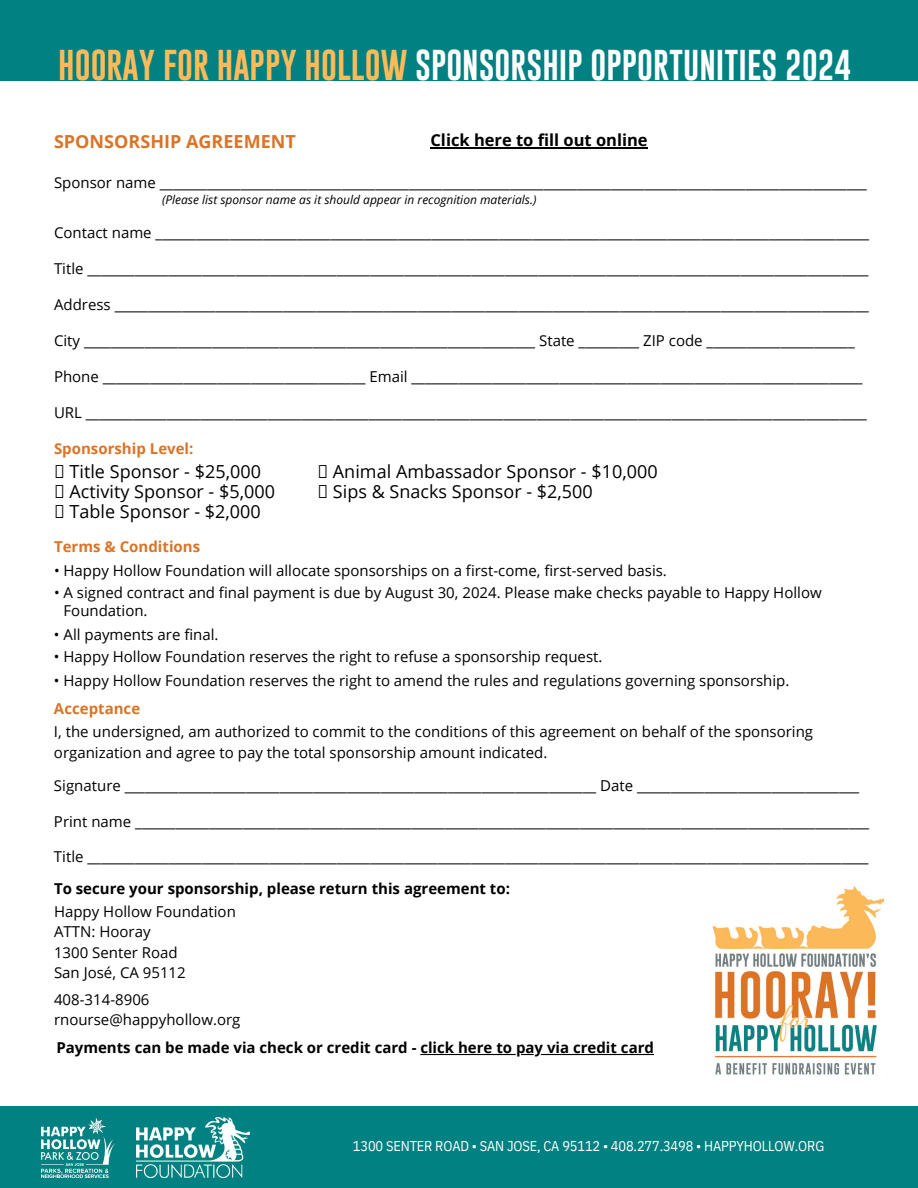
<style>
.page{position:relative;width:918px;height:1188px;background:#fff}
.page>*{position:absolute;margin:0;border:0;box-sizing:border-box;transform-origin:0 0}
.t1{font:31.5px "Gobold";color:#fff}
.t2{font:18px "Open Sans";color:#000}
.t3{font:700 18px "Open Sans";color:#da7427}
.t4{font:700 16.5px "Open Sans";color:#000}
.t5{font:15px/20.2px "Open Sans";color:#000}
.t6{font:700 15px "Open Sans";color:#000}
.t7{font:700 15px "Open Sans";color:#da7427}
.t8{font:14.25px "IBM Plex Sans Cond";letter-spacing:-.01em;color:#fff}
.t9{font:italic 12px "Open Sans";color:#000}
.s1{color:#fdba58}
.s2{font-style:inherit}
</style>
<div class="page">
<div style="left:0;top:0;width:918px;height:81px;background:#018181"></div>
<div style="left:0;top:1107px;width:918px;height:81px;background:#018181"></div>
<img style="left:137px;top:1118px;width:112px;height:59px">
<img style="left:42px;top:1118px;width:73px;height:59px">
<img style="left:712px;top:886px;width:173px;height:189px">
<hr style="left:430px;top:147px;width:218px;height:1px;background:#000">
<hr style="left:541px;top:1054px;width:113px;height:1px;background:#000">
<svg style="left:521px;top:1054px;width:13px;height:1px"></svg>
<hr style="left:420px;top:1054px;width:96px;height:1px;background:#000">
<h1 class="t1" style="left:58px;top:44px;width:794px"><span class="s1">HOORAY FOR HAPPY HOLLOW</span> SPONSORSHIP OPPORTUNITIES 2024</h1>
<p class="t3" style="left:54px;top:129px;width:243px">SPONSORSHIP AGREEMENT</p>
<p class="t4" style="left:430px;top:128px;width:219px">Click here to fill out online</p>
<p class="t5" style="left:54px;top:172px;width:814px">Sponsor name _________________________________________________________________________________________________________</p>
<p class="t9" style="left:162px;top:191px;width:376px">(Please list sponsor name as it should appear in recognition materials.)</p>
<p class="t5" style="left:54px;top:222px;width:817px">Contact name __________________________________________________________________________________________________________</p>
<p class="t5" style="left:54px;top:258px;width:816px">Title ____________________________________________________________________________________________________________________</p>
<p class="t5" style="left:54px;top:294px;width:816px">Address ________________________________________________________________________________________________________________</p>
<p class="t5" style="left:54px;top:330px;width:802px">City ___________________________________________________________________ State _________ ZIP code ______________________</p>
<p class="t5" style="left:54px;top:366px;width:810px">Phone _______________________________________ Email ___________________________________________________________________</p>
<p class="t5" style="left:54px;top:402px;width:814px">URL ____________________________________________________________________________________________________________________</p>
<p class="t7" style="left:54px;top:438px;width:141px">Sponsorship Level:</p>
<p class="t2" style="left:70px;top:459px;width:193px">Title Sponsor - $25,000</p>
<p class="t2" style="left:333px;top:459px;width:326px">Animal Ambassador Sponsor - $10,000</p>
<p class="t2" style="left:70px;top:479px;width:207px">Activity Sponsor - $5,000</p>
<p class="t2" style="left:333px;top:479px;width:261px">Sips &amp; Snacks Sponsor - $2,500</p>
<p class="t2" style="left:70px;top:499px;width:193px">Table Sponsor - $2,000</p>
<p class="t7" style="left:54px;top:536px;width:148px">Terms &amp; Conditions</p>
<p class="t5" style="left:54px;top:560px;width:614px">• Happy Hollow Foundation will allocate sponsorships on a first-come, first-served basis.</p>
<p class="t5" style="left:64px;top:583px;width:760px;line-height:18px;text-indent:-10px">• A signed contract and final payment is due by <span class="s2">August 30, 2024</span>. Please make checks payable to Happy Hollow<br>Foundation.</p>
<p class="t5" style="left:54px;top:624px;width:166px">• All payments are final.</p>
<p class="t5" style="left:54px;top:646px;width:550px">• Happy Hollow Foundation reserves the right to refuse a sponsorship request.</p>
<p class="t5" style="left:54px;top:670px;width:737px">• Happy Hollow Foundation reserves the right to amend the rules and regulations governing sponsorship.</p>
<p class="t7" style="left:54px;top:698px;width:88px">Acceptance</p>
<p class="t5" style="left:54px;top:721px;width:761px">I, the undersigned, am authorized to commit to the conditions of this agreement on behalf of the sponsoring organization and agree to pay the total sponsorship amount indicated.</p>
<p class="t5" style="left:54px;top:775px;width:807px">Signature ______________________________________________________________________ Date _________________________________</p>
<p class="t5" style="left:54px;top:811px;width:817px">Print name _____________________________________________________________________________________________________________</p>
<p class="t5" style="left:54px;top:846px;width:816px">Title ____________________________________________________________________________________________________________________</p>
<p class="t6" style="left:54px;top:878px;width:457px">To secure your sponsorship, please return this agreement to:</p>
<p class="t5" style="left:54px;top:901px;width:183px">Happy Hollow Foundation<br>ATTN: Hooray<br>1300 Senter Road<br>San José, CA 95112</p>
<p class="t5" style="left:54px;top:989px;width:188px">408-314-8906 rnourse@happyhollow.org</p>
<p class="t6" style="left:56px;top:1037px;width:599px">Payments can be made via check or credit card - click here to pay via credit card</p>
<p class="t8" style="left:353px;top:1135px;width:473px">1300 SENTER ROAD • SAN JOSE, CA 95112 • 408.277.3498 • HAPPYHOLLOW.ORG</p>
</div>
